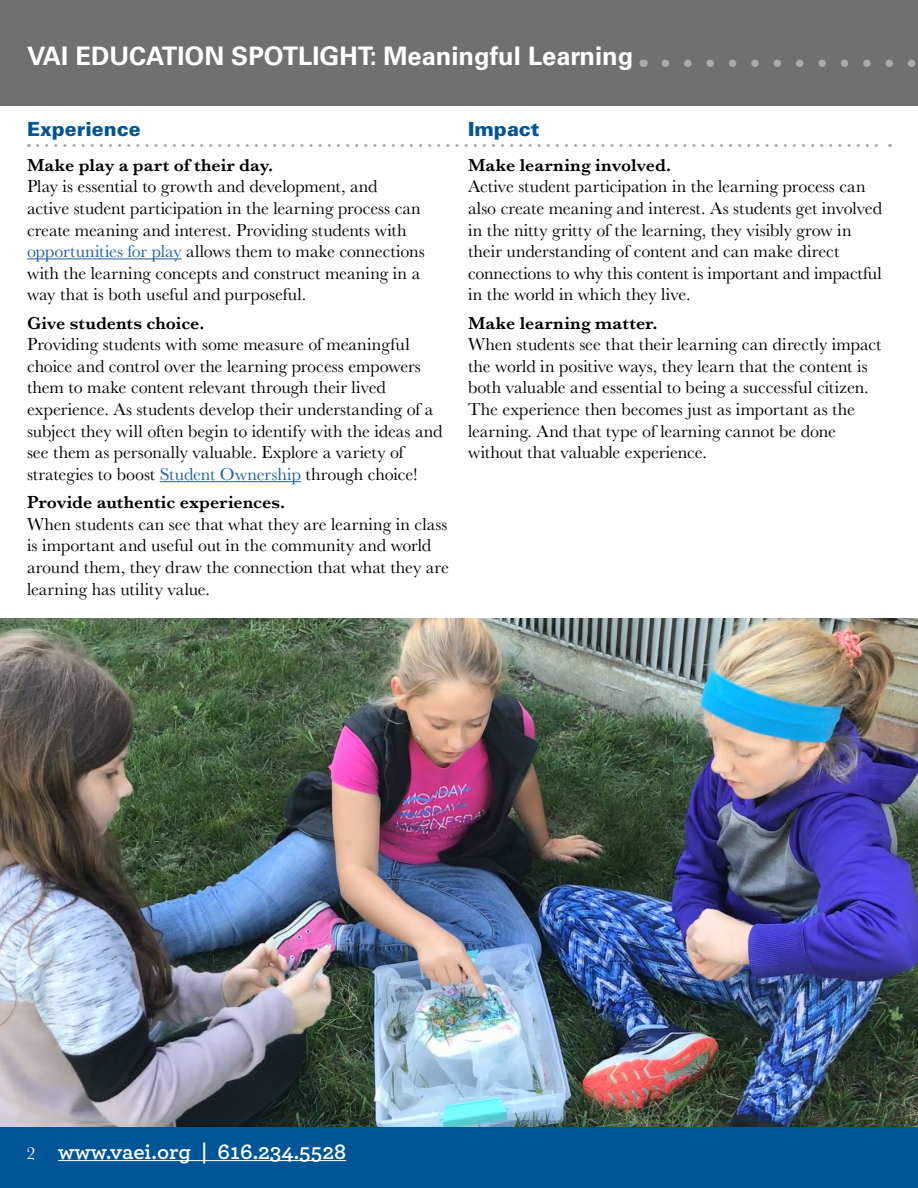
<style>
.page{position:relative;width:918px;height:1188px;background:#fff}
.page>*{position:absolute;margin:0;border:0;box-sizing:border-box;transform-origin:0 0}
.t1{font:700 25.5px "Univers LT Std";color:#fff}
.t2{font:700 19.5px "Archer S Sm";color:#fff}
.t3{font:900 19.5px "Univers LT Std";color:#005596}
.t4{font:18px/21.6px "Baskerville";color:#000}
.t5{font:600 18px "Baskerville";letter-spacing:.005em;color:#000}
.s1{color:#215e9e}
.s2{font-family:"Baskerville";font-weight:400;font-size:18px}
</style>
<div class="page">
<div style="left:0;top:0;width:918px;height:105px;background:#707071"></div>
<div style="left:0;top:1120px;width:918px;height:68px;background:#005596"></div>
<hr style="left:58px;top:1160px;width:288px;height:1px;background:#fff">
<hr style="left:27px;top:258px;width:155px;height:1px;background:#215e9e">
<hr style="left:160px;top:481px;width:141px;height:1px;background:#215e9e">
<svg style="left:37px;top:144px;width:854px;height:3px"></svg>
<img style="left:0;top:619px;width:918px;height:507px">
<svg style="left:665px;top:60px;width:251px;height:7px"></svg>
<h1 class="t1" style="left:27px;top:41px;width:608px">VAI EDUCATION SPOTLIGHT: Meaningful Learning</h1>
<p class="t3" style="left:27px;top:116px;width:115px">Experience</p>
<p class="t5" style="left:27px;top:152px;width:248px">Make play a part of their day.</p>
<p class="t4" style="left:27px;top:176px;width:399px">Play is essential to growth and development, and<br>active student participation in the learning process can create meaning and interest. Providing students with <span class="s1">opportunities for play</span> allows them to make connections with the learning concepts and construct meaning in a way that is both useful and purposeful.</p>
<p class="t5" style="left:27px;top:310px;width:179px">Give students choice.</p>
<p class="t4" style="left:27px;top:334px;width:417px">Providing students with some measure of meaningful choice and control over the learning process empowers them to make content relevant through their lived experience. As students develop their understanding of a subject they will often begin to identify with the ideas and see them as personally valuable. Explore a variety of strategies to boost <span class="s1">Student Ownership</span> through choice!</p>
<p class="t5" style="left:27px;top:490px;width:260px">Provide authentic experiences.</p>
<p class="t4" style="left:27px;top:513px;width:424px">When students can see that what they are learning in class is important and useful out in the community and world around them, they draw the connection that what they are learning has utility value.</p>
<p class="t3" style="left:468px;top:116px;width:73px">Impact</p>
<p class="t5" style="left:468px;top:152px;width:205px">Make learning involved.</p>
<p class="t4" style="left:468px;top:176px;width:416px">Active student participation in the learning process can also create meaning and interest. As students get involved in the nitty gritty of the learning, they visibly grow in their understanding of content and can make direct connections to why this content is important and impactful in the world in which they live.</p>
<p class="t5" style="left:468px;top:310px;width:191px">Make learning matter.</p>
<p class="t4" style="left:468px;top:334px;width:415px">When students see that their learning can directly impact the world in positive ways, they learn that the content is both valuable and essential to being a successful citizen.<br>The experience then becomes just as important as the learning. And that type of learning cannot be done without that valuable experience.</p>
<p class="t2" style="left:27px;top:1135px;width:321px"><span class="s2">2</span> www.vaei.org | 616.234.5528</p>
</div>
